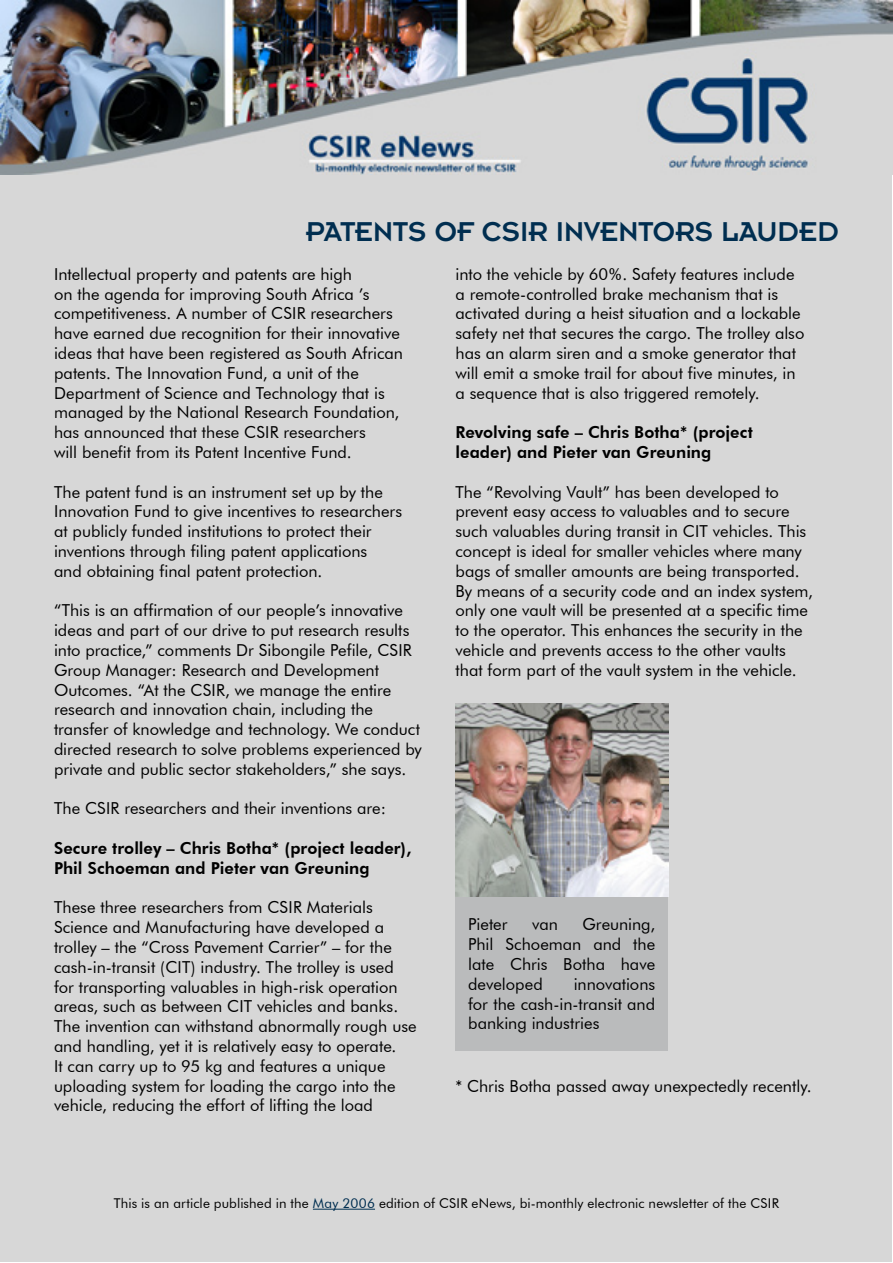
<style>
.page{position:relative;width:893px;height:1263px;background:#fff}
.page>*{position:absolute;margin:0;border:0;box-sizing:border-box;transform-origin:0 0}
.t1{font:30px "Insignia";letter-spacing:-.005em;color:#002e50}
.t2{font:16.5px/19.8px "Futura BT";color:#000}
.t3{font:800 16.5px/19.8px "Futura BT";color:#000}
.t4{font:13.5px "Futura BT";letter-spacing:.01em;color:#000}
.s1{color:#002e50}
</style>
<div class="page">
<div style="left:1px;top:1px;width:891px;height:1261px;background:#d7d7d7"></div>
<img style="left:0;top:0;width:892px;height:174px">
<hr style="left:313px;top:1209px;width:62px;height:1px;background:#002e50">
<img style="left:455px;top:703px;width:213px;height:194px">
<div style="left:455px;top:897px;width:213px;height:153px;background:#babbbc"></div>
<h1 class="t1" style="left:306px;top:217px;width:535px">PATENTS OF CSIR INVENTORS LAUDED</h1>
<p class="t2" style="left:54px;top:264px;width:351px">Intellectual property and patents are high<br>on the agenda for improving South Africa ’s competitiveness. A number of CSIR researchers have earned due recognition for their innovative ideas that have been registered as South African patents. The Innovation Fund, a unit of the Department of Science and Technology that is managed by the National Research Foundation, has announced that these CSIR researchers<br>will benefit from its Patent Incentive Fund.</p>
<p class="t2" style="left:54px;top:482px;width:350px">The patent fund is an instrument set up by the Innovation Fund to give incentives to researchers at publicly funded institutions to protect their inventions through filing patent applications<br>and obtaining final patent protection.</p>
<p class="t2" style="left:54px;top:600px;width:369px">“This is an affirmation of our people’s innovative ideas and part of our drive to put research results into practice,” comments Dr Sibongile Pefile, CSIR Group Manager: Research and Development Outcomes. “At the CSIR, we manage the entire research and innovation chain, including the transfer of knowledge and technology. We conduct directed research to solve problems experienced by private and public sector stakeholders,” she says.</p>
<p class="t2" style="left:54px;top:798px;width:333px">The CSIR researchers and their inventions are:</p>
<p class="t3" style="left:54px;top:838px;width:359px">Secure trolley – Chris Botha* (project leader),<br>Phil Schoeman and Pieter van Greuning</p>
<p class="t2" style="left:54px;top:897px;width:364px">These three researchers from CSIR Materials Science and Manufacturing have developed a trolley – the “Cross Pavement Carrier” – for the cash-in-transit (CIT) industry. The trolley is used for transporting valuables in high-risk operation areas, such as between CIT vehicles and banks.<br>The invention can withstand abnormally rough use and handling, yet it is relatively easy to operate.<br>It can carry up to 95 kg and features a unique uploading system for loading the cargo into the vehicle, reducing the effort of lifting the load</p>
<p class="t2" style="left:455px;top:264px;width:350px">into the vehicle by 60%. Safety features include a remote-controlled brake mechanism that is activated during a heist situation and a lockable safety net that secures the cargo. The trolley also has an alarm siren and a smoke generator that will emit a smoke trail for about five minutes, in a sequence that is also triggered remotely.</p>
<p class="t3" style="left:455px;top:422px;width:299px">Revolving safe – Chris Botha* (project leader) and Pieter van Greuning</p>
<p class="t2" style="left:455px;top:482px;width:359px">The “Revolving Vault” has been developed to prevent easy access to valuables and to secure such valuables during transit in CIT vehicles. This concept is ideal for smaller vehicles where many bags of smaller amounts are being transported.<br>By means of a security code and an index system, only one vault will be presented at a specific time to the operator. This enhances the security in the vehicle and prevents access to the other vaults that form part of the vault system in the vehicle.</p>
<p class="t2" style="left:468px;top:914px;width:189px;text-align:justify;text-indent:114px">Greuning, Phil Schoeman and the late Chris Botha have developed</p>
<p class="t2" style="left:468px;top:914px;width:41px">Pieter</p>
<p class="t2" style="left:532px;top:914px;width:27px">van</p>
<p class="t2" style="left:468px;top:974px;width:189px;text-align:justify;text-indent:106px">innovations for the cash-in-transit and banking industries</p>
<p class="t2" style="left:455px;top:1076px;width:358px">* Chris Botha passed away unexpectedly recently.</p>
<p class="t4" style="left:114px;top:1195px;width:666px">This is an article published in the <span class="s1">May 2006</span> edition of CSIR eNews, bi-monthly electronic newsletter of the CSIR</p>
</div>
